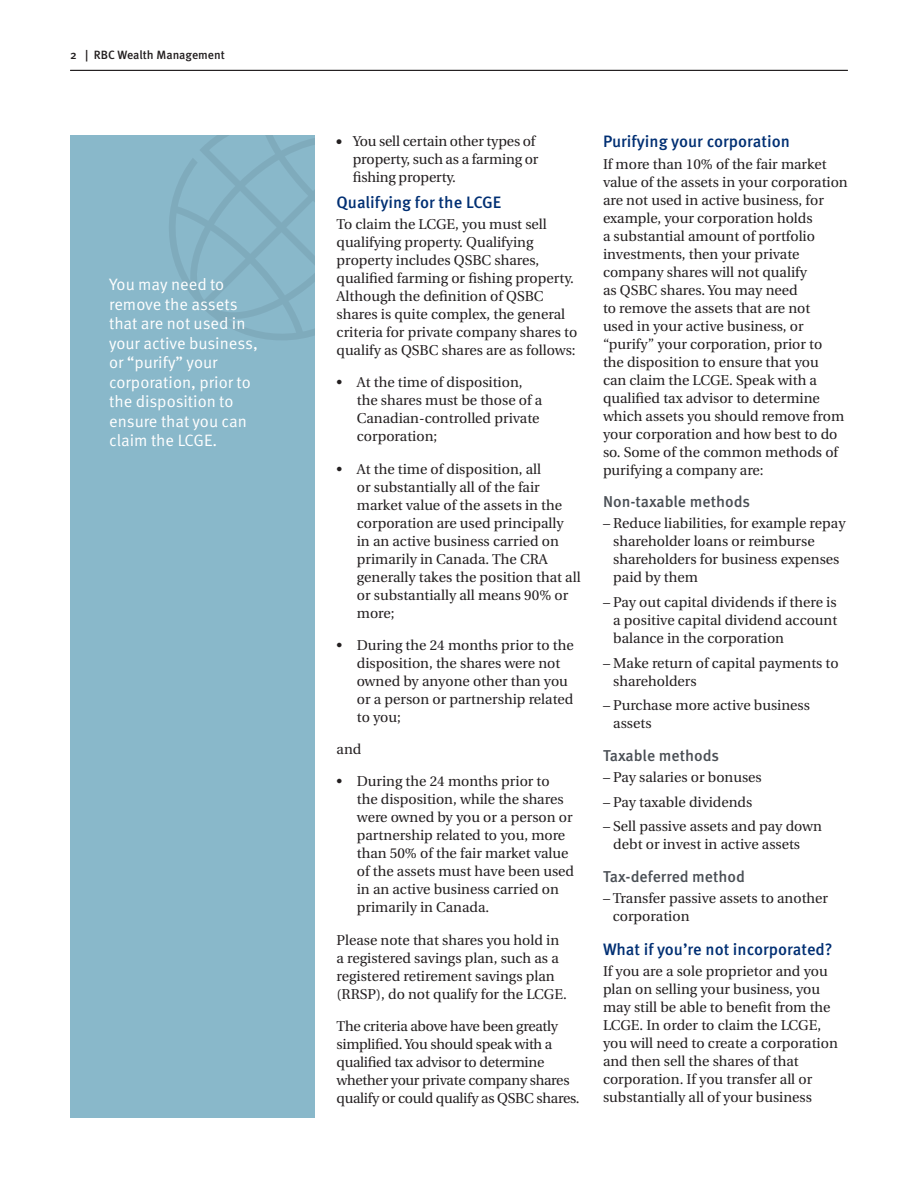
<style>
.page{position:relative;width:918px;height:1188px;background:#fff}
.page>*{position:absolute;margin:0;border:0;box-sizing:border-box;transform-origin:0 0}
._8a_-_callout_white{font:16.5px/19.5px "Meta OT Norm";color:#fff}
._4-Text_Headline{font:500 16.5px "Meta OT";color:#002f73}
._6-Subhead_L1{font:500 15.75px "Meta OT";color:#4a4f55}
._5-Body_Copy{font:14.25px/18px "Utopia";color:#231f20}
._5-Body_Copy-2{font:14.25px/18px "Utopia";letter-spacing:-.02em;color:#231f20}
.t1{font:500 12px "Meta OT";color:#231f20}
</style>
<div class="page">
<hr style="left:70px;top:70px;width:778px;height:1px;background:#231f20">
<div style="left:70px;top:135px;width:245px;height:983px;background:#89b8ca"></div>
<svg style="left:169px;top:135px;width:146px;height:205px"></svg>
<p class="t1" style="left:70px;top:47px;width:156px">2 | RBC Wealth Management</p>
<p class="_8a_-_callout_white" style="left:109px;top:275px;width:150px">You may need to remove the assets that are not used in your active business, or “purify” your corporation, prior to the disposition to ensure that you can claim the LCGE.</p>
<p class="_5-Body_Copy" style="left:353px;top:132px;width:187px;text-indent:-16px">● You sell certain other types of property, such as a farming or fishing property.</p>
<p class="_4-Text_Headline" style="left:337px;top:192px;width:166px">Qualifying for the LCGE</p>
<p class="_5-Body_Copy" style="left:337px;top:216px;width:242px">To claim the LCGE, you must sell qualifying property. Qualifying property includes QSBC shares, qualified farming or fishing property.<br>Although the definition of QSBC shares is quite complex, the general criteria for private company shares to qualify as QSBC shares are as follows:</p>
<p class="_5-Body_Copy" style="left:357px;top:374px;width:187px;text-indent:-20px">• At the time of disposition, the shares must be those of a<br>Canadian-controlled private corporation;</p>
<p class="_5-Body_Copy" style="left:357px;top:460px;width:225px;text-indent:-20px">• At the time of disposition, all<br>or substantially all of the fair market value of the assets in the corporation are used principally<br>in an active business carried on primarily in Canada. The CRA generally takes the position that all or substantially all means 90% or more;</p>
<p class="_5-Body_Copy" style="left:357px;top:636px;width:219px;text-indent:-20px">• During the 24 months prior to the disposition, the shares were not owned by anyone other than you or a person or partnership related to you;</p>
<p class="_5-Body_Copy" style="left:337px;top:741px;width:26px">and</p>
<p class="_5-Body_Copy" style="left:357px;top:773px;width:219px;text-indent:-20px">• During the 24 months prior to the disposition, while the shares were owned by you or a person or partnership related to you, more than 50% of the fair market value of the assets must have been used in an active business carried on primarily in Canada.</p>
<p class="_5-Body_Copy" style="left:337px;top:931px;width:232px">Please note that shares you hold in a registered savings plan, such as a registered retirement savings plan (RRSP), do not qualify for the LCGE.</p>
<p class="_5-Body_Copy-2" style="left:337px;top:1017px;width:244px">The criteria above have been greatly simplified. You should speak with a qualified tax advisor to determine whether your private company shares qualify or could qualify as QSBC shares.</p>
<p class="_4-Text_Headline" style="left:603px;top:131px;width:189px">Purifying your corporation</p>
<p class="_5-Body_Copy" style="left:603px;top:155px;width:246px">If more than 10% of the fair market value of the assets in your corporation are not used in active business, for example, your corporation holds<br>a substantial amount of portfolio investments, then your private company shares will not qualify<br>as QSBC shares. You may need<br>to remove the assets that are not<br>used in your active business, or “purify” your corporation, prior to<br>the disposition to ensure that you<br>can claim the LCGE. Speak with a qualified tax advisor to determine which assets you should remove from your corporation and how best to do so. Some of the common methods of purifying a company are:</p>
<p class="_6-Subhead_L1" style="left:603px;top:492px;width:149px">Non-taxable methods</p>
<p class="_5-Body_Copy" style="left:613px;top:515px;width:234px;text-indent:-10px">– Reduce liabilities, for example repay shareholder loans or reimburse shareholders for business expenses paid by them</p>
<p class="_5-Body_Copy" style="left:613px;top:593px;width:226px;text-align:justify;text-indent:-10px">– Pay out capital dividends if there is a positive capital dividend account balance in the corporation</p>
<p class="_5-Body_Copy" style="left:613px;top:654px;width:227px;text-indent:-10px">– Make return of capital payments to shareholders</p>
<p class="_5-Body_Copy" style="left:613px;top:697px;width:198px;text-indent:-10px">– Purchase more active business assets</p>
<p class="_6-Subhead_L1" style="left:603px;top:745px;width:118px">Taxable methods</p>
<p class="_5-Body_Copy" style="left:603px;top:768px;width:160px">– Pay salaries or bonuses</p>
<p class="_5-Body_Copy" style="left:603px;top:793px;width:151px">– Pay taxable dividends</p>
<p class="_5-Body_Copy" style="left:613px;top:818px;width:210px;text-indent:-10px">– Sell passive assets and pay down debt or invest in active assets</p>
<p class="_6-Subhead_L1" style="left:603px;top:866px;width:144px">Tax-deferred method</p>
<p class="_5-Body_Copy" style="left:613px;top:889px;width:217px;text-indent:-10px">– Transfer passive assets to another corporation</p>
<p class="_4-Text_Headline" style="left:603px;top:939px;width:231px">What if you’re not incorporated?</p>
<p class="_5-Body_Copy" style="left:603px;top:962px;width:236px">If you are a sole proprietor and you plan on selling your business, you may still be able to benefit from the LCGE. In order to claim the LCGE, you will need to create a corporation and then sell the shares of that corporation. If you transfer all or substantially all of your business</p>
</div>
